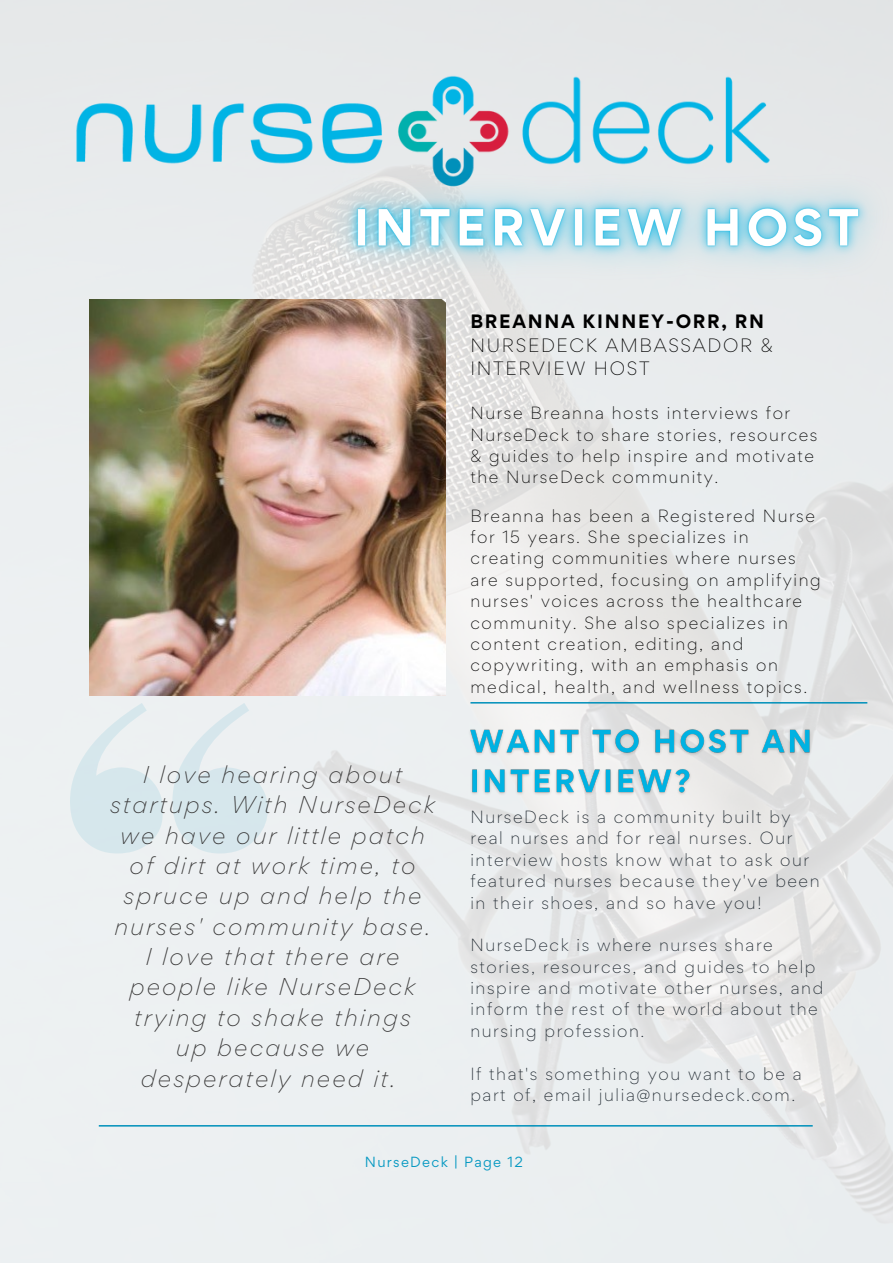
<style>
.page{position:relative;width:893px;height:1264px;background:#fff}
.page>*{position:absolute;margin:0;border:0;box-sizing:border-box;transform-origin:0 0}
.t1{font:italic 300 21.75px/30.3px "Gordita";letter-spacing:.1em;color:#373636;text-align:center}
.t2{font:300 17.25px/23.5px "Gordita";letter-spacing:.1em;color:#000}
.t3{font:700 17.25px "Gordita";letter-spacing:.1em;color:#000}
.t4{font:300 15.75px/21.3px "Gordita";letter-spacing:.1em;color:#000}
.t5{font:300 15.75px/21.3px "Gordita";letter-spacing:.1em;color:#1b242c}
.t6{font:13.05px "Gordita";letter-spacing:.1em;color:#0799c2}
</style>
<div class="page">
<img style="left:0;top:0;width:892px;height:1262px">
<svg style="left:99px;top:1125px;width:713px;height:1px"></svg>
<svg style="left:70px;top:703px;width:93px;height:150px;background:#e0ebee"></svg>
<svg style="left:172px;top:703px;width:96px;height:150px;background:#e0eaee"></svg>
<svg style="left:470px;top:702px;width:397px;height:1px"></svg>
<img style="left:38px;top:38px;width:769px;height:189px">
<img style="left:291px;top:134px;width:601px;height:187px">
<img style="left:465px;top:717px;width:354px;height:88px">
<img style="left:89px;top:300px;width:357px;height:395px">
<p class="t1" style="left:110px;top:759px;width:326px">I love hearing about startups. With NurseDeck we have our little patch of dirt at work time, to spruce up and help the nurses' community base.<br>I love that there are people like NurseDeck trying to shake things<br>up because we desperately need it.</p>
<p class="t3" style="left:470px;top:310px;width:295px">BREANNA KINNEY-ORR, RN</p>
<p class="t2" style="left:470px;top:333px;width:304px">NURSEDECK AMBASSADOR &amp;<br>INTERVIEW HOST</p>
<p class="t4" style="left:470px;top:402px;width:348px">Nurse Breanna hosts interviews for NurseDeck to share stories, resources &amp; guides to help inspire and motivate the NurseDeck community.</p>
<p class="t4" style="left:470px;top:504px;width:352px">Breanna has been a Registered Nurse for 15 years. She specializes in creating communities where nurses are supported, focusing on amplifying nurses' voices across the healthcare community. She also specializes in content creation, editing, and copywriting, with an emphasis on medical, health, and wellness topics.</p>
<p class="t5" style="left:470px;top:806px;width:351px">NurseDeck is a community built by real nurses and for real nurses. Our interview hosts know what to ask our featured nurses because they've been in their shoes, and so have you!</p>
<p class="t5" style="left:470px;top:934px;width:354px">NurseDeck is where nurses share stories, resources, and guides to help inspire and motivate other nurses, and inform the rest of the world about the nursing profession.</p>
<p class="t5" style="left:470px;top:1062px;width:333px">If that's something you want to be a part of, email julia@nursedeck.com.</p>
<p class="t6" style="left:365px;top:1152px;width:160px">NurseDeck | Page 12</p>
</div>
